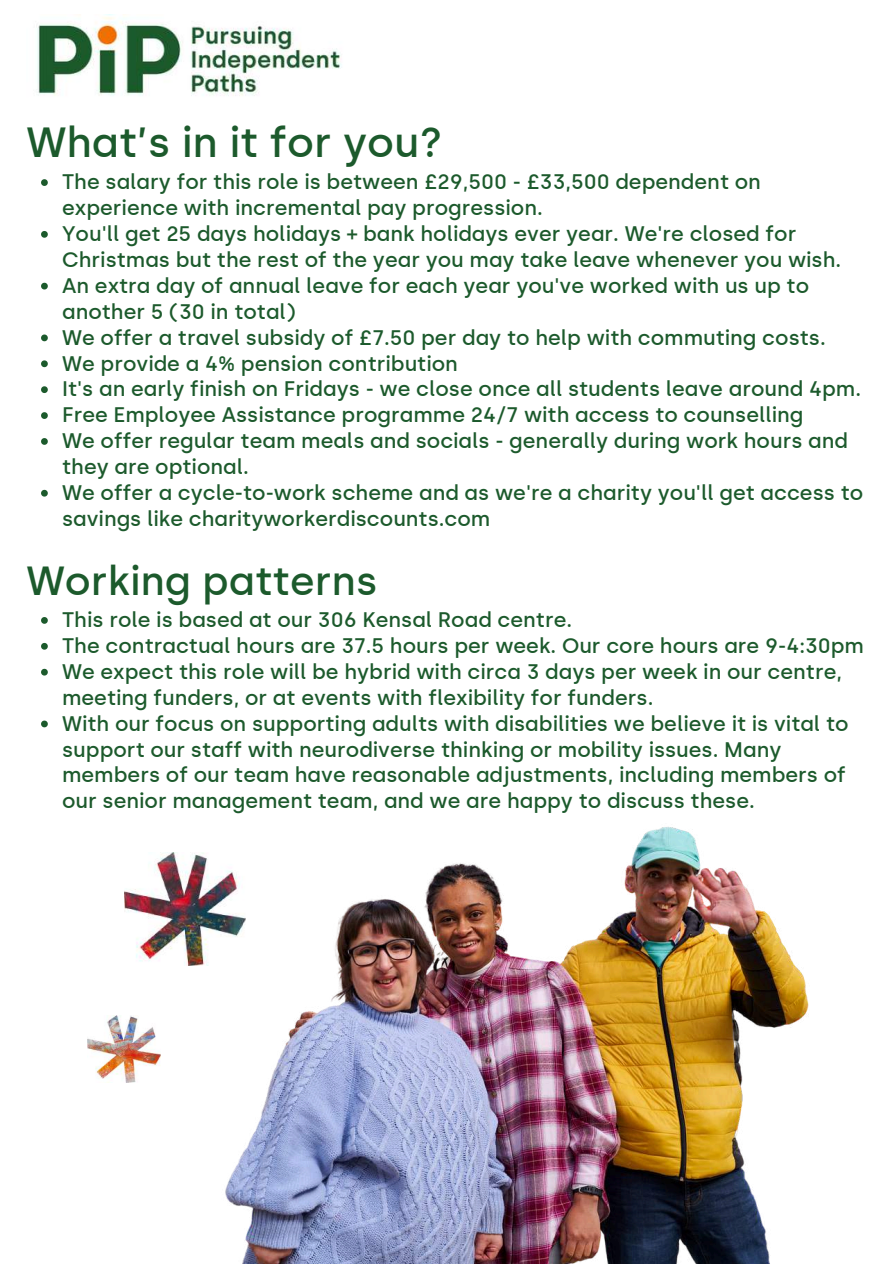
<style>
.page{position:relative;width:894px;height:1264px;background:#fff}
.page>*{position:absolute;margin:0;border:0;box-sizing:border-box;transform-origin:0 0}
.t1{font:500 42px "Silka";color:#1c5a2c}
.t2{font:500 40.5px "Silka";color:#1c5a2c}
.t3{font:500 21px/25.8px "Silka";color:#1c5a2c}
</style>
<div class="page">
<svg style="left:41px;top:179px;width:7px;height:7px"></svg>
<svg style="left:41px;top:231px;width:7px;height:7px"></svg>
<svg style="left:41px;top:283px;width:7px;height:6px"></svg>
<svg style="left:41px;top:334px;width:7px;height:7px"></svg>
<svg style="left:41px;top:360px;width:7px;height:7px"></svg>
<svg style="left:41px;top:386px;width:7px;height:7px"></svg>
<svg style="left:41px;top:412px;width:7px;height:7px"></svg>
<svg style="left:41px;top:438px;width:7px;height:7px"></svg>
<svg style="left:41px;top:490px;width:7px;height:6px"></svg>
<svg style="left:41px;top:617px;width:7px;height:6px"></svg>
<svg style="left:41px;top:643px;width:7px;height:6px"></svg>
<svg style="left:41px;top:668px;width:7px;height:7px"></svg>
<svg style="left:41px;top:720px;width:7px;height:7px"></svg>
<img style="left:37px;top:14px;width:305px;height:82px">
<img style="left:87px;top:827px;width:722px;height:436px">
<h1 class="t1" style="left:26px;top:117px;width:417px">What’s in it for you?</h1>
<p class="t3" style="left:62px;top:169px;width:802px">The salary for this role is between £29,500 - £33,500 dependent on experience with incremental pay progression.<br>You'll get 25 days holidays + bank holidays ever year. We're closed for Christmas but the rest of the year you may take leave whenever you wish.<br>An extra day of annual leave for each year you've worked with us up to another 5 (30 in total)<br>We offer a travel subsidy of £7.50 per day to help with commuting costs.<br>We provide a 4% pension contribution<br>It's an early finish on Fridays - we close once all students leave around 4pm.<br>Free Employee Assistance programme 24/7 with access to counselling<br>We offer regular team meals and socials - generally during work hours and they are optional.<br>We offer a cycle-to-work scheme and as we're a charity you'll get access to savings like charityworkerdiscounts.com</p>
<h2 class="t2" style="left:26px;top:556px;width:352px">Working patterns</h2>
<p class="t3" style="left:62px;top:607px;width:803px">This role is based at our 306 Kensal Road centre.<br>The contractual hours are 37.5 hours per week. Our core hours are 9-4:30pm We expect this role will be hybrid with circa 3 days per week in our centre, meeting funders, or at events with flexibility for funders.<br>With our focus on supporting adults with disabilities we believe it is vital to support our staff with neurodiverse thinking or mobility issues. Many members of our team have reasonable adjustments, including members of our senior management team, and we are happy to discuss these.</p>
</div>
